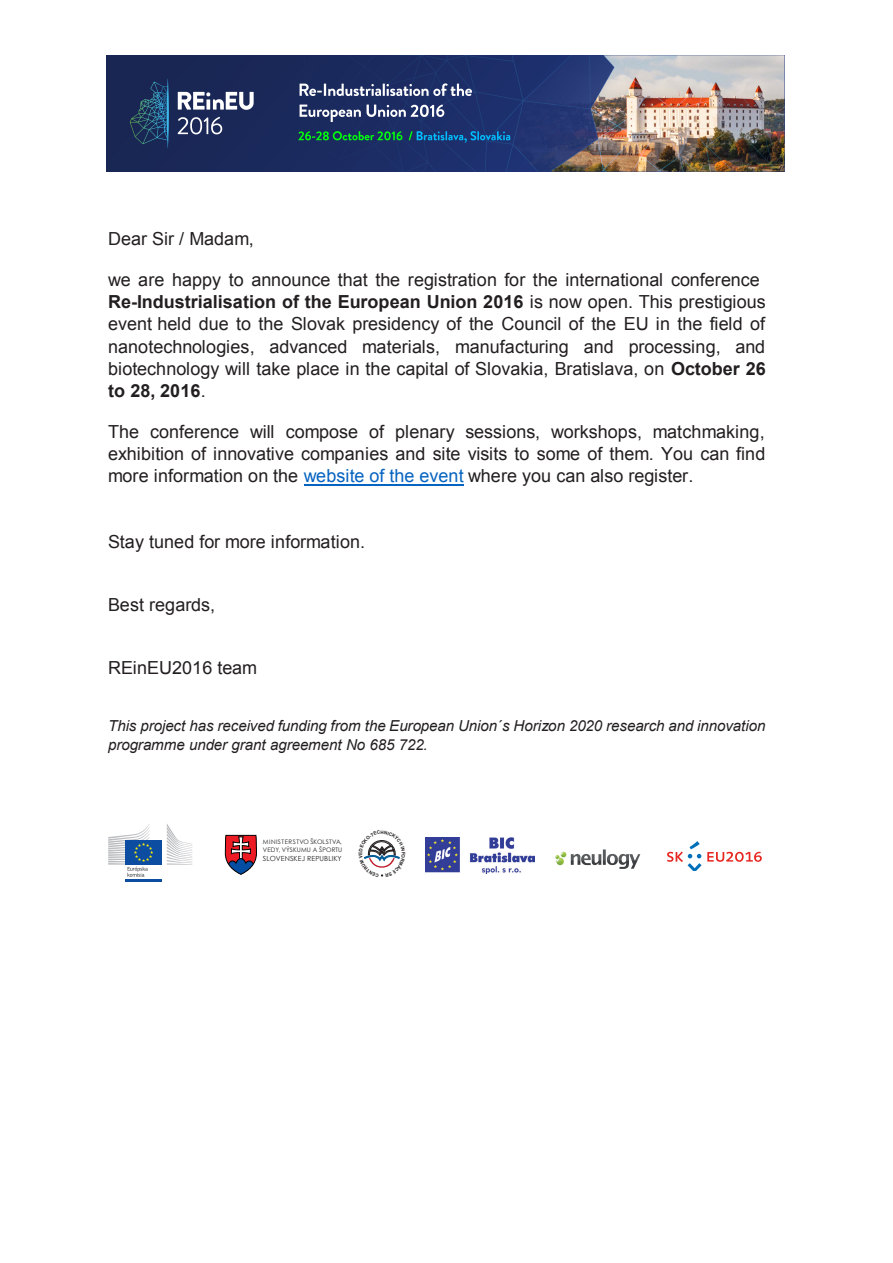
<style>
.page{position:relative;width:893px;height:1263px;background:#fff}
.page>*{position:absolute;margin:0;border:0;box-sizing:border-box;transform-origin:0 0}
.t1{font:18px/22.2px "Arial";letter-spacing:.005em;color:#231f20}
.t2{font:italic 15.15px/18.8px "Arial";letter-spacing:-.01em;color:#231f20}
.t3{font:7.05px "Century Gothic";letter-spacing:.01em;color:#222}
.t4{font:6.3px/7.5px "Century Gothic";letter-spacing:.01em;color:#222}
.s1{font-weight:700}
.s2{color:#0563c1}
</style>
<div class="page">
<hr style="left:304px;top:484px;width:160px;height:2px;background:#0563c1">
<div style="left:106px;top:55px;width:678px;height:117px;background:#192755"></div>
<svg style="left:215px;top:55px;width:336px;height:117px"></svg>
<svg style="left:130px;top:82px;width:38px;height:62px"></svg>
<svg style="left:178px;top:92px;width:76px;height:18px"></svg>
<svg style="left:178px;top:117px;width:44px;height:17px"></svg>
<hr style="left:167px;top:78px;width:2px;height:71px;background:#3dbaeb;border-radius:50%">
<svg style="left:300px;top:83px;width:172px;height:13px"></svg>
<svg style="left:300px;top:105px;width:61px;height:17px"></svg>
<svg style="left:367px;top:104px;width:77px;height:13px"></svg>
<svg style="left:298px;top:131px;width:104px;height:9px"></svg>
<svg style="left:409px;top:131px;width:101px;height:12px"></svg>
<img style="left:551px;top:55px;width:233px;height:117px">
<img style="left:425px;top:837px;width:110px;height:37px">
<svg style="left:555px;top:849px;width:85px;height:20px"></svg>
<svg style="left:225px;top:835px;width:32px;height:40px"></svg>
<svg style="left:667px;top:841px;width:95px;height:30px"></svg>
<div style="left:125px;top:840px;width:37px;height:25px;background:#0d4da1"></div>
<hr style="left:125px;top:879px;width:37px;height:3px;background:#0d4da1">
<svg style="left:167px;top:824px;width:25px;height:41px"></svg>
<svg style="left:108px;top:824px;width:45px;height:53px"></svg>
<svg style="left:364px;top:840px;width:36px;height:37px"></svg>
<p class="t1" style="left:108px;top:228px;width:147px">Dear Sir / Madam,</p>
<p class="t1" style="left:108px;top:268px;width:659px">we are happy to announce that the registration for the international conference <span class="s1">Re-Industrialisation of the European Union 2016</span> is now open. This prestigious event held due to the Slovak presidency of the Council of the EU in the field of nanotechnologies, advanced materials, manufacturing and processing, and biotechnology will take place in the capital of Slovakia, Bratislava, on <span class="s1">October 26 to 28, 2016</span>.</p>
<p class="t1" style="left:108px;top:420px;width:659px;text-align:justify">The conference will compose of plenary sessions, workshops, matchmaking, exhibition of innovative companies and site visits to some of them. You can find more information on the <span class="s2">website of the event</span> where you can also register.</p>
<p class="t1" style="left:108px;top:531px;width:259px">Stay tuned for more information.</p>
<p class="t1" style="left:108px;top:593px;width:109px">Best regards,</p>
<p class="t1" style="left:108px;top:656px;width:151px">REinEU2016 team</p>
<p class="t2" style="left:108px;top:717px;width:659px">This project has received funding from the European Union´s Horizon 2020 research and innovation programme under grant agreement No 685 722.</p>
<p class="t4" style="left:263px;top:838px;width:81px">MINISTERSTVO ŠKOLSTVA,<br>VEDY, VÝSKUMU A ŠPORTU</p>
<p class="t3" style="left:263px;top:853px;width:80px">SLOVENSKEJ REPUBLIKY</p>
</div>
